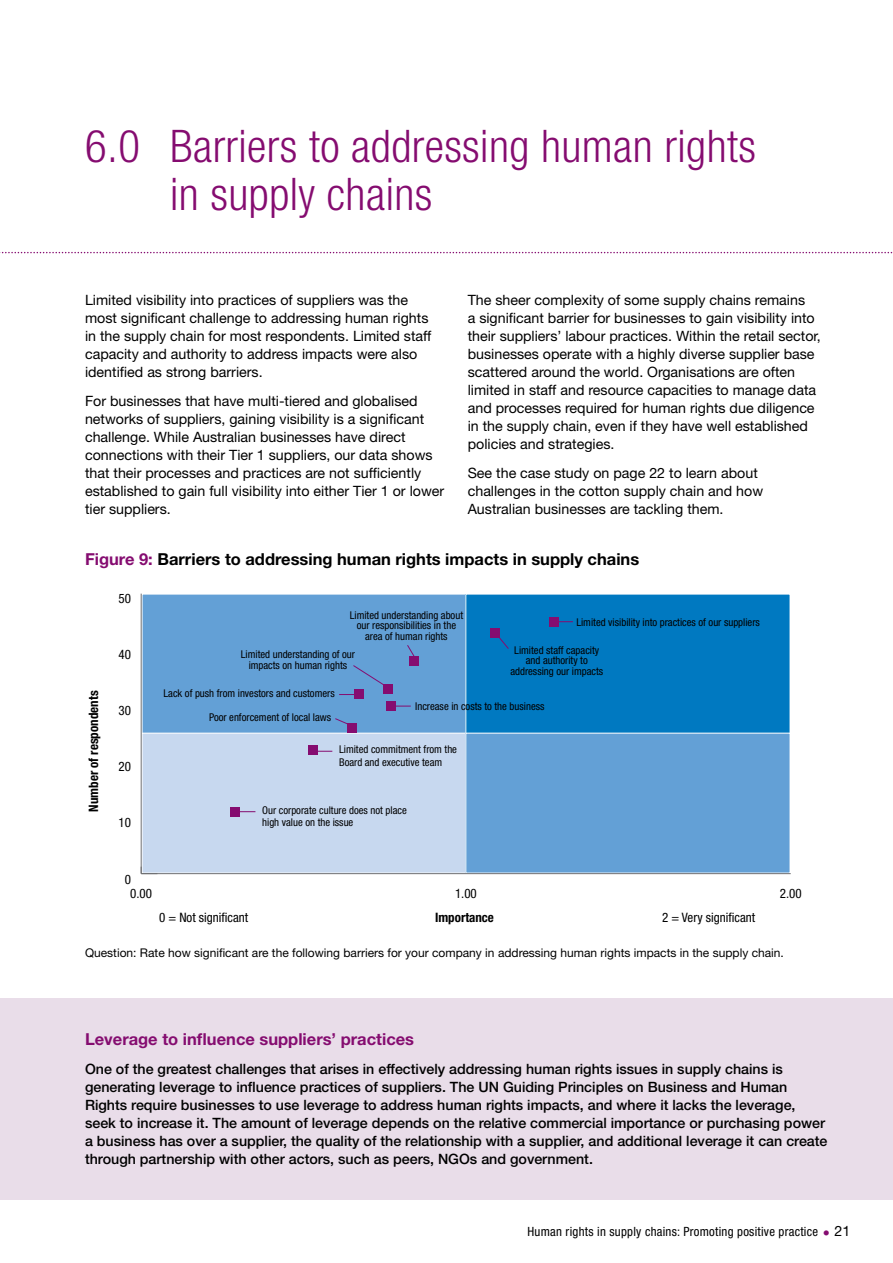
<style>
.page{position:relative;width:893px;height:1263px;background:#fff}
.page>*{position:absolute;margin:0;border:0;box-sizing:border-box;transform-origin:0 0}
.t1{font:300 condensed 45px/48px "Helvetica Neue LT Std";letter-spacing:.01em;color:#850c70}
.t2{font:700 16.5px "Helvetica Neue LT Std";color:#000}
.t3{font:700 16.5px "Helvetica Neue LT Std";color:#850c70}
.t4{font:14.25px/18px "Helvetica Neue LT Std";color:#000}
.t5{font:500 14.25px/18px "Helvetica Neue LT Std";color:#000}
.t6{font:condensed 13.05px "Helvetica Neue LT Std";color:#000}
.t7{font:700 condensed 13.05px "Helvetica Neue LT Std";color:#000}
.t8{font:condensed 12.75px "Helvetica Neue LT Std";letter-spacing:.02em;color:#000}
.t9{font:12px "Helvetica Neue LT Std";color:#000}
.t10{font:condensed 10.65px/10.6px "Helvetica Neue LT Std";color:#000;text-align:center}
.s1{color:#850c70}
.s2{font-weight:500;font-size:14.25px;color:#850c70}
.s3{font-stretch:normal;font-size:14.25px}
</style>
<div class="page">
<div style="left:0;top:998px;width:893px;height:201px;background:#e9dde9"></div>
<svg style="left:0;top:252px;width:893px;height:1px"></svg>
<div style="left:142px;top:594px;width:324px;height:139px;background:#63a0d6"></div>
<div style="left:142px;top:733px;width:324px;height:140px;background:#c7d8ef"></div>
<div style="left:142px;top:733px;width:325px;height:140px;border:1px solid #fff"></div>
<div style="left:466px;top:594px;width:324px;height:139px;background:#0079c1"></div>
<div style="left:466px;top:733px;width:324px;height:140px;background:#63a0d6"></div>
<div style="left:465px;top:733px;width:325px;height:140px;border:1px solid #fff"></div>
<hr style="left:141px;top:873px;width:650px;height:1px;background:#6d6e71">
<hr style="left:141px;top:594px;width:1px;height:280px;background:#6d6e71">
<svg style="left:141px;top:867px;width:16px;height:6px"></svg>
<div style="left:309px;top:746px;width:9px;height:9px;background:#850c70"></div>
<div style="left:409px;top:656px;width:10px;height:9px;background:#850c70"></div>
<div style="left:549px;top:617px;width:9px;height:9px;background:#850c70"></div>
<div style="left:491px;top:628px;width:9px;height:9px;background:#850c70"></div>
<div style="left:348px;top:723px;width:9px;height:10px;background:#850c70"></div>
<div style="left:387px;top:701px;width:9px;height:9px;background:#850c70"></div>
<div style="left:231px;top:807px;width:9px;height:10px;background:#850c70"></div>
<div style="left:354px;top:690px;width:9px;height:9px;background:#850c70"></div>
<svg style="left:494px;top:637px;width:15px;height:12px"></svg>
<svg style="left:558px;top:621px;width:15px;height:1px"></svg>
<svg style="left:396px;top:706px;width:15px;height:1px"></svg>
<svg style="left:335px;top:718px;width:13px;height:9px"></svg>
<svg style="left:339px;top:665px;width:54px;height:30px"></svg>
<svg style="left:407px;top:645px;width:8px;height:11px"></svg>
<svg style="left:318px;top:751px;width:14px;height:1px"></svg>
<svg style="left:240px;top:811px;width:15px;height:1px"></svg>
<h1 class="t1" style="left:170px;top:122px;width:587px;text-indent:-85px">6.0 Barriers to addressing human rights in supply chains</h1>
<p class="t4" style="left:85px;top:291px;width:348px">Limited visibility into practices of suppliers was the most significant challenge to addressing human rights in the supply chain for most respondents. Limited staff capacity and authority to address impacts were also identified as strong barriers.</p>
<p class="t4" style="left:85px;top:392px;width:361px">For businesses that have multi-tiered and globalised networks of suppliers, gaining visibility is a significant challenge. While Australian businesses have direct connections with their Tier 1 suppliers, our data shows that their processes and practices are not sufficiently established to gain full visibility into either Tier 1 or lower tier suppliers.</p>
<p class="t4" style="left:468px;top:291px;width:355px">The sheer complexity of some supply chains remains<br>a significant barrier for businesses to gain visibility into their suppliers’ labour practices. Within the retail sector, businesses operate with a highly diverse supplier base scattered around the world. Organisations are often limited in staff and resource capacities to manage data and processes required for human rights due diligence in the supply chain, even if they have well established policies and strategies.</p>
<p class="t4" style="left:468px;top:464px;width:297px">See the case study on page 22 to learn about challenges in the cotton supply chain and how<br>Australian businesses are tackling them.</p>
<p class="t2" style="left:85px;top:549px;width:556px"><span class="s1">Figure 9:</span> Barriers to addressing human rights impacts in supply chains</p>
<p class="t7" style="left:86px;top:812px;width:123px;rotate:-90deg">Number of respondents</p>
<p class="t6" style="left:119px;top:591px;width:14px">50</p>
<p class="t6" style="left:119px;top:647px;width:14px">40</p>
<p class="t6" style="left:119px;top:703px;width:14px">30</p>
<p class="t6" style="left:119px;top:759px;width:14px">20</p>
<p class="t6" style="left:119px;top:815px;width:14px">10</p>
<p class="t6" style="left:125px;top:871px;width:8px">0</p>
<p class="t10" style="left:350px;top:609px;width:115px">Limited understanding about our responsibilities in the area of human rights</p>
<p class="t10" style="left:576px;top:616px;width:185px">Limited visibility into practices of our suppliers</p>
<p class="t10" style="left:241px;top:649px;width:116px">Limited understanding of our impacts on human rights</p>
<p class="t10" style="left:510px;top:644px;width:94px">Limited staff capacity and authority to addressing our impacts</p>
<p class="t10" style="left:164px;top:688px;width:173px">Lack of push from investors and customers</p>
<p class="t10" style="left:209px;top:712px;width:124px">Poor enforcement of local laws</p>
<p class="t10" style="left:415px;top:701px;width:131px">Increase in costs to the business</p>
<p class="t10" style="left:339px;top:743px;width:119px;line-height:12.3px;text-align:left">Limited commitment from the<br>Board and executive team</p>
<p class="t10" style="left:262px;top:804px;width:146px;line-height:12.3px;text-align:left">Our corporate culture does not place high value on the issue</p>
<p class="t6" style="left:130px;top:885px;width:23px">0.00</p>
<p class="t6" style="left:455px;top:885px;width:23px">1.00</p>
<p class="t6" style="left:780px;top:885px;width:23px">2.00</p>
<p class="t6" style="left:159px;top:910px;width:91px">0 = Not significant</p>
<p class="t7" style="left:435px;top:910px;width:60px">Importance</p>
<p class="t6" style="left:662px;top:910px;width:95px">2 = Very significant</p>
<p class="t9" style="left:85px;top:945px;width:700px">Question: Rate how significant are the following barriers for your company in addressing human rights impacts in the supply chain.</p>
<p class="t3" style="left:85px;top:1029px;width:331px">Leverage to influence suppliers’ practices</p>
<p class="t5" style="left:85px;top:1060px;width:744px">One of the greatest challenges that arises in effectively addressing human rights issues in supply chains is generating leverage to influence practices of suppliers. The UN Guiding Principles on Business and Human Rights require businesses to use leverage to address human rights impacts, and where it lacks the leverage, seek to increase it. The amount of leverage depends on the relative commercial importance or purchasing power a business has over a supplier, the quality of the relationship with a supplier, and additional leverage it can create through partnership with other actors, such as peers, NGOs and government.</p>
<p class="t8" style="left:528px;top:1224px;width:324px">Human rights in supply chains: Promoting positive practice <span class="s2">•</span> <span class="s3">21</span></p>
</div>
